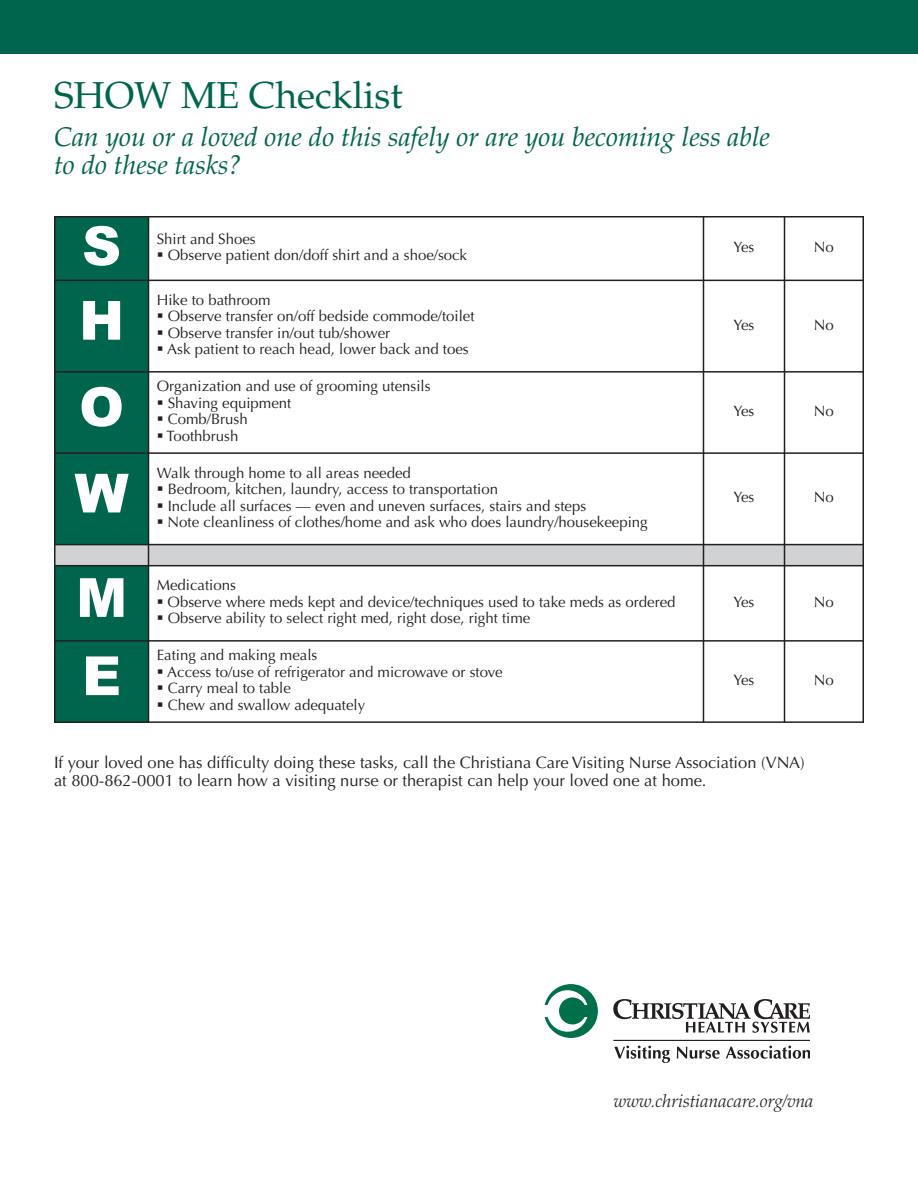
<style>
.page{position:relative;width:918px;height:1188px;background:#fff}
.page>*{position:absolute;margin:0;border:0;box-sizing:border-box;transform-origin:0 0}
.t1{font:900 54px "Arial";color:#fff}
.t2{font:37.5px "Palatino";color:#00654d}
.t3{font:italic 27px/28.5px "Palatino";color:#00654d}
.t4{font:italic 300 18px "Palatino";color:#231f20}
.t5{font:16.5px/18px "Optima";color:#231f20}
.t6{font:15px/16.5px "Optima";color:#231f20}
</style>
<div class="page">
<svg style="left:545px;top:984px;width:53px;height:54px"></svg>
<svg style="left:613px;top:999px;width:197px;height:34px"></svg>
<hr style="left:614px;top:1040px;width:196px;height:1px;background:#231f20">
<svg style="left:614px;top:1046px;width:56px;height:17px"></svg>
<svg style="left:677px;top:1047px;width:43px;height:12px"></svg>
<svg style="left:726px;top:1046px;width:84px;height:13px"></svg>
<div style="left:0;top:0;width:918px;height:54px;background:#00654d"></div>
<div style="left:54px;top:216px;width:94px;height:64px;background:#00654d"></div>
<div style="left:54px;top:280px;width:94px;height:92px;background:#00654d"></div>
<div style="left:54px;top:372px;width:94px;height:81px;background:#00654d"></div>
<div style="left:54px;top:453px;width:94px;height:92px;background:#00654d"></div>
<div style="left:54px;top:545px;width:94px;height:21px;background:#d1d2d4"></div>
<div style="left:148px;top:545px;width:556px;height:21px;background:#d1d2d4"></div>
<div style="left:704px;top:545px;width:81px;height:21px;background:#d1d2d4"></div>
<div style="left:785px;top:545px;width:79px;height:21px;background:#d1d2d4"></div>
<div style="left:54px;top:566px;width:94px;height:75px;background:#00654d"></div>
<div style="left:54px;top:641px;width:94px;height:82px;background:#00654d"></div>
<hr style="left:54px;top:216px;width:2px;height:507px;background:#231f20">
<hr style="left:148px;top:216px;width:1px;height:507px;background:#231f20">
<hr style="left:703px;top:216px;width:1px;height:507px;background:#231f20">
<hr style="left:784px;top:216px;width:1px;height:507px;background:#231f20">
<hr style="left:862px;top:216px;width:2px;height:507px;background:#231f20">
<hr style="left:54px;top:216px;width:810px;height:2px;background:#231f20">
<hr style="left:54px;top:280px;width:810px;height:1px;background:#231f20">
<hr style="left:54px;top:371px;width:810px;height:2px;background:#231f20">
<hr style="left:54px;top:452px;width:810px;height:2px;background:#231f20">
<hr style="left:54px;top:544px;width:810px;height:1px;background:#231f20">
<hr style="left:54px;top:565px;width:810px;height:1px;background:#231f20">
<hr style="left:54px;top:640px;width:810px;height:2px;background:#231f20">
<hr style="left:54px;top:721px;width:810px;height:2px;background:#231f20">
<h2 class="t2" style="left:54px;top:81px;width:350px">SHOW ME Checklist</h2>
<h3 class="t3" style="left:54px;top:125px;width:718px">Can you or a loved one do this safely or are you becoming less able to do these tasks?</h3>
<h1 class="t1" style="left:82px;top:215px;width:40px">S</h1>
<p class="t6" style="left:168px;top:232px;width:301px;text-indent:-11px">Shirt and Shoes<br>Observe patient don/doff shirt and a shoe/sock</p>
<p class="t6" style="left:734px;top:240px;width:22px">Yes</p>
<p class="t6" style="left:814px;top:240px;width:21px">No</p>
<h1 class="t1" style="left:79px;top:289px;width:46px">H</h1>
<p class="t6" style="left:167px;top:293px;width:309px;text-indent:-10px">Hike to bathroom<br>Observe transfer on/off bedside commode/toilet Observe transfer in/out tub/shower<br>Ask patient to reach head, lower back and toes</p>
<p class="t6" style="left:734px;top:318px;width:22px">Yes</p>
<p class="t6" style="left:814px;top:318px;width:21px">No</p>
<h1 class="t1" style="left:79px;top:376px;width:46px">O</h1>
<p class="t6" style="left:167px;top:379px;width:265px;text-indent:-10px">Organization and use of grooming utensils<br>Shaving equipment<br>Comb/Brush<br>Toothbrush</p>
<h1 class="t1" style="left:75px;top:462px;width:55px">W</h1>
<p class="t6" style="left:168px;top:466px;width:482px;text-indent:-11px">Walk through home to all areas needed<br>Bedroom, kitchen, laundry, access to transportation<br>Include all surfaces — even and uneven surfaces, stairs and steps<br>Note cleanliness of clothes/home and ask who does laundry/housekeeping</p>
<h1 class="t1" style="left:76px;top:567px;width:52px">M</h1>
<p class="t6" style="left:168px;top:579px;width:509px;text-indent:-11px">Medications<br>Observe where meds kept and device/techniques used to take meds as ordered<br>Observe ability to select right med, right dose, right time</p>
<h1 class="t1" style="left:82px;top:645px;width:40px">E</h1>
<p class="t6" style="left:167px;top:649px;width:337px;text-indent:-10px">Eating and making meals<br>Access to/use of refrigerator and microwave or stove<br>Carry meal to table<br>Chew and swallow adequately</p>
<p class="t6" style="left:734px;top:404px;width:22px">Yes</p>
<p class="t6" style="left:814px;top:404px;width:21px">No</p>
<p class="t6" style="left:734px;top:491px;width:22px">Yes</p>
<p class="t6" style="left:814px;top:491px;width:21px">No</p>
<p class="t6" style="left:734px;top:595px;width:22px">Yes</p>
<p class="t6" style="left:814px;top:595px;width:21px">No</p>
<p class="t6" style="left:734px;top:673px;width:22px">Yes</p>
<p class="t6" style="left:814px;top:673px;width:21px">No</p>
<p class="t5" style="left:54px;top:755px;width:752px">If your loved one has difficulty doing these tasks, call the Christiana Care Visiting Nurse Association (VNA) at 800-862-0001 to learn how a visiting nurse or therapist can help your loved one at home.</p>
<p class="t4" style="left:614px;top:1093px;width:201px">www.christianacare.org/vna</p>
</div>
